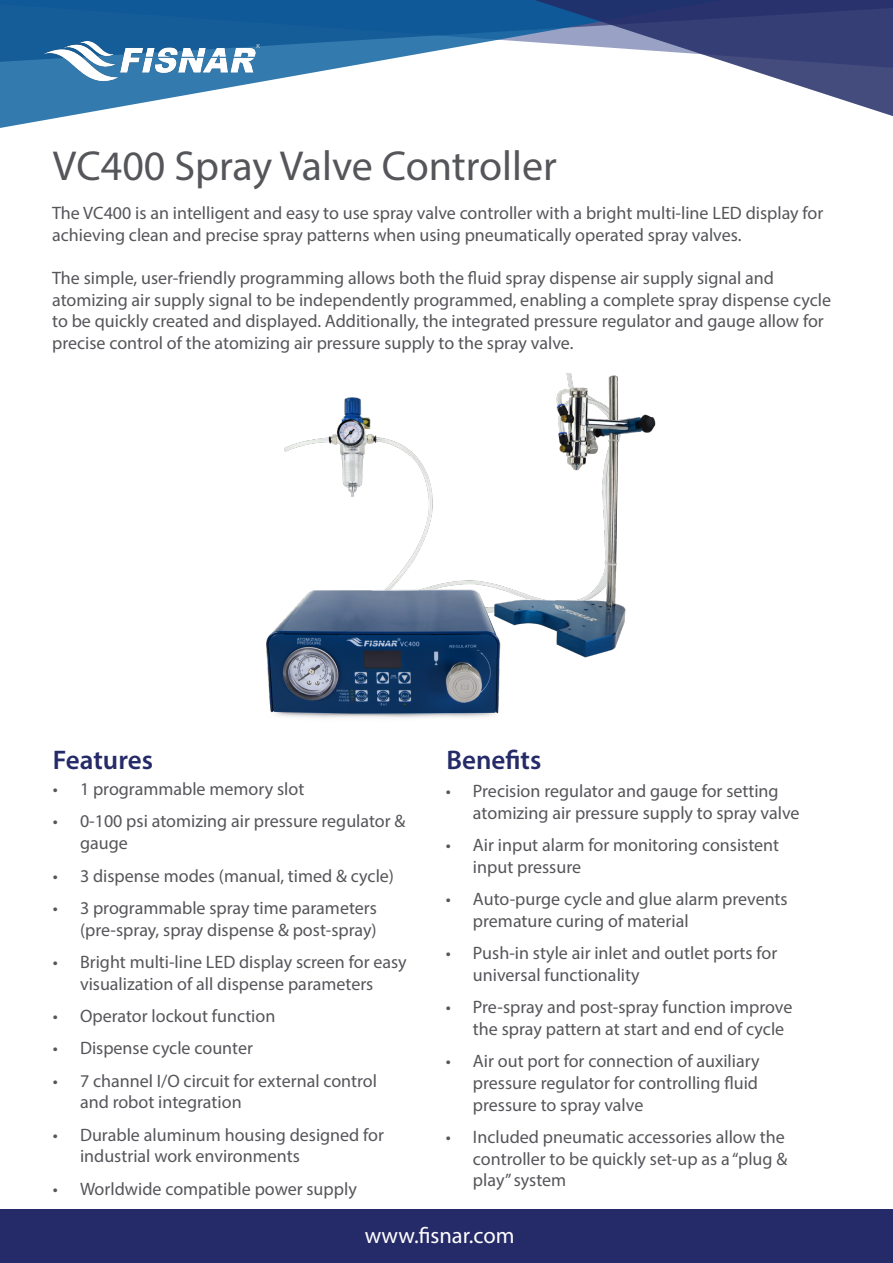
<style>
.page{position:relative;width:893px;height:1263px;background:#fff}
.page>*{position:absolute;margin:0;border:0;box-sizing:border-box;transform-origin:0 0}
.t1{font:42px "Myriad Pro";color:#55565a}
.t2{font:600 27px "Myriad Pro";color:#252a68}
.t3{font:22.5px "Myriad Pro";color:#fff}
.t4{font:18px/21.6px "Myriad Pro";color:#55565a}
</style>
<div class="page">
<svg style="left:0;top:0;width:489px;height:128px"></svg>
<svg style="left:489px;top:0;width:403px;height:116px"></svg>
<img style="left:43px;top:42px;width:216px;height:39px">
<svg style="left:892px;top:0;width:1px;height:116px"></svg>
<div style="left:0;top:1209px;width:892px;height:54px;background:#252a68"></div>
<img style="left:266px;top:373px;width:390px;height:345px">
<h1 class="t1" style="left:53px;top:140px;width:505px">VC400 Spray Valve Controller</h1>
<p class="t4" style="left:52px;top:202px;width:772px">The VC400 is an intelligent and easy to use spray valve controller with a bright multi-line LED display for achieving clean and precise spray patterns when using pneumatically operated spray valves.</p>
<p class="t4" style="left:52px;top:267px;width:780px">The simple, user-friendly programming allows both the fluid spray dispense air supply signal and atomizing air supply signal to be independently programmed, enabling a complete spray dispense cycle to be quickly created and displayed. Additionally, the integrated pressure regulator and gauge allow for precise control of the atomizing air pressure supply to the spray valve.</p>
<h2 class="t2" style="left:53px;top:743px;width:101px">Features</h2>
<p class="t4" style="left:53px;top:778px;width:253px">• 1 programmable memory slot</p>
<p class="t4" style="left:80px;top:810px;width:327px;text-indent:-27px">• 0-100 psi atomizing air pressure regulator &amp; gauge</p>
<p class="t4" style="left:53px;top:864px;width:342px">• 3 dispense modes (manual, timed &amp; cycle)</p>
<p class="t4" style="left:53px;top:896px;width:325px;text-align:right">• 3 programmable spray time parameters (pre-spray, spray dispense &amp; post-spray)</p>
<p class="t4" style="left:53px;top:950px;width:355px;text-align:center">• Bright multi-line LED display screen for easy visualization of all dispense parameters</p>
<p class="t4" style="left:53px;top:1004px;width:224px">• Operator lockout function</p>
<p class="t4" style="left:53px;top:1037px;width:201px">• Dispense cycle counter</p>
<p class="t4" style="left:80px;top:1069px;width:298px;text-indent:-27px">• 7 channel I/O circuit for external control and robot integration</p>
<p class="t4" style="left:80px;top:1123px;width:305px;text-indent:-27px">• Durable aluminum housing designed for industrial work environments</p>
<p class="t4" style="left:53px;top:1177px;width:305px">• Worldwide compatible power supply</p>
<h2 class="t2" style="left:446px;top:743px;width:96px">Benefits</h2>
<p class="t4" style="left:472px;top:780px;width:328px;text-indent:-27px">• Precision regulator and gauge for setting atomizing air pressure supply to spray valve</p>
<p class="t4" style="left:472px;top:834px;width:307px;text-indent:-27px">• Air input alarm for monitoring consistent input pressure</p>
<p class="t4" style="left:472px;top:888px;width:316px;text-indent:-27px">• Auto-purge cycle and glue alarm prevents premature curing of material</p>
<p class="t4" style="left:472px;top:942px;width:306px;text-indent:-27px">• Push-in style air inlet and outlet ports for universal functionality</p>
<p class="t4" style="left:472px;top:996px;width:321px;text-indent:-27px">• Pre-spray and post-spray function improve the spray pattern at start and end of cycle</p>
<p class="t4" style="left:472px;top:1050px;width:288px;text-align:justify;text-indent:-27px">• Air out port for connection of auxiliary pressure regulator for controlling fluid pressure to spray valve</p>
<p class="t4" style="left:472px;top:1125px;width:316px;text-indent:-27px">• Included pneumatic accessories allow the controller to be quickly set-up as a “plug &amp; play” system</p>
<p class="t3" style="left:364px;top:1221px;width:151px">www.fisnar.com</p>
</div>
